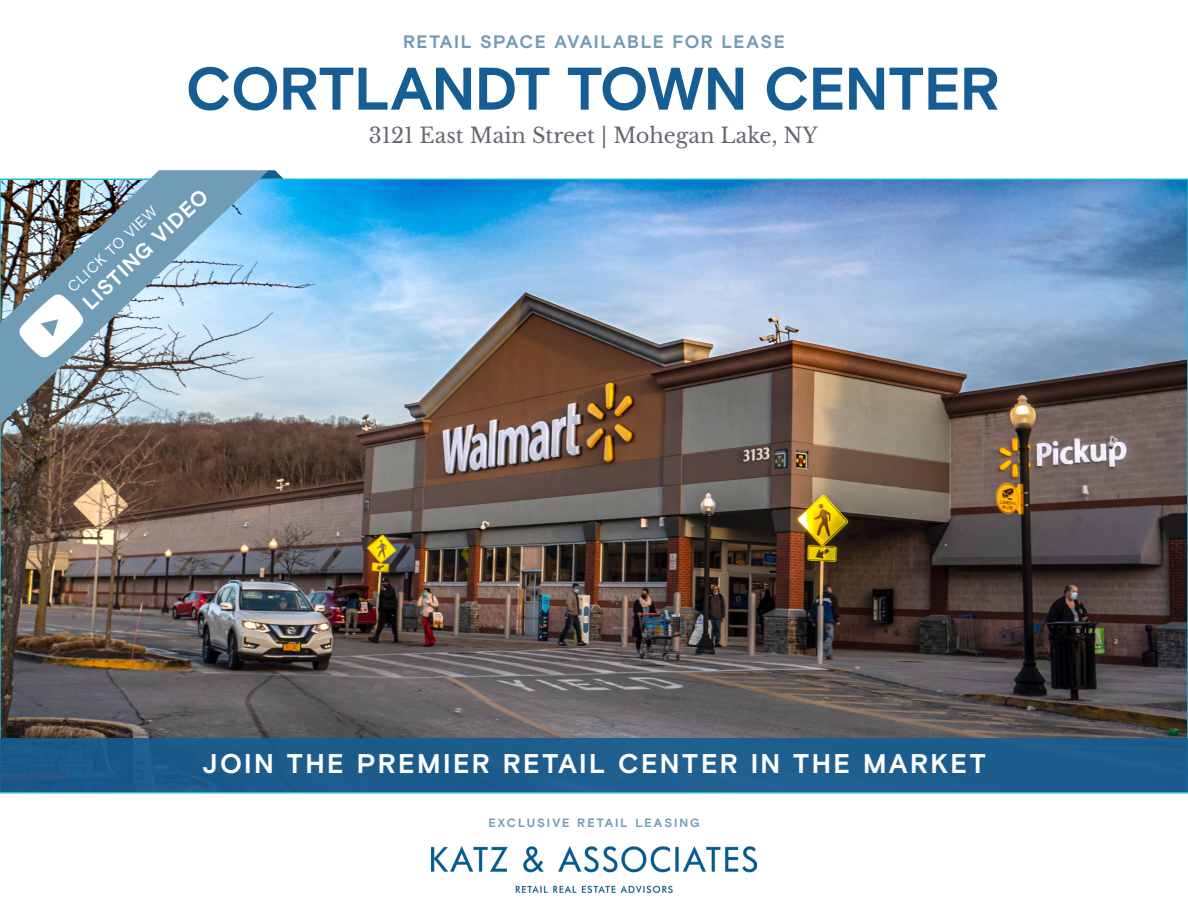
<style>
.page{position:relative;width:1188px;height:918px;background:#fff}
.page>*{position:absolute;margin:0;border:0;box-sizing:border-box;transform-origin:0 0}
.t1{font:700 60px "Basis Grotesque Pro";letter-spacing:-.015em;color:#155d92}
.t2{font:700 27px "Basis Grotesque Pro";letter-spacing:.09em;color:#fff}
.t3{font:21px "Libre Baskerville";color:#676872}
.t4{font:700 21px "Basis Grotesque Pro";color:#fff}
.t5{font:700 18px "Basis Grotesque Pro";letter-spacing:.085em;color:#709cb6}
.t6{font:15px "Basis Grotesque Pro";color:#fff}
.t7{font:700 12px "Basis Grotesque Pro";letter-spacing:.165em;color:#709cb6}
</style>
<div class="page">
<svg style="left:269px;top:170px;width:14px;height:8px"></svg>
<img style="left:0;top:178px;width:1188px;height:616px">
<img style="left:0;top:170px;width:269px;height:255px">
<svg style="left:19px;top:294px;width:64px;height:64px"></svg>
<img style="left:432px;top:846px;width:324px;height:46px">
<div style="left:0;top:738px;width:1188px;height:54px;background:#1d5d8d"></div>
<p class="t5" style="left:403px;top:31px;width:383px">RETAIL SPACE AVAILABLE FOR LEASE</p>
<p class="t1" style="left:186px;top:54px;width:816px">CORTLANDT TOWN CENTER</p>
<p class="t4" style="left:78px;top:297px;width:166px;rotate:-44deg">LISTING VIDEO</p>
<p class="t6" style="left:64px;top:282px;width:118px;rotate:-43deg">CLICK TO VIEW</p>
<p class="t3" style="left:369px;top:123px;width:450px">3121 East Main Street | Mohegan Lake, NY</p>
<p class="t2" style="left:202px;top:748px;width:785px">JOIN THE PREMIER RETAIL CENTER IN THE MARKET</p>
<p class="t7" style="left:488px;top:816px;width:213px">EXCLUSIVE RETAIL LEASING</p>
</div>
